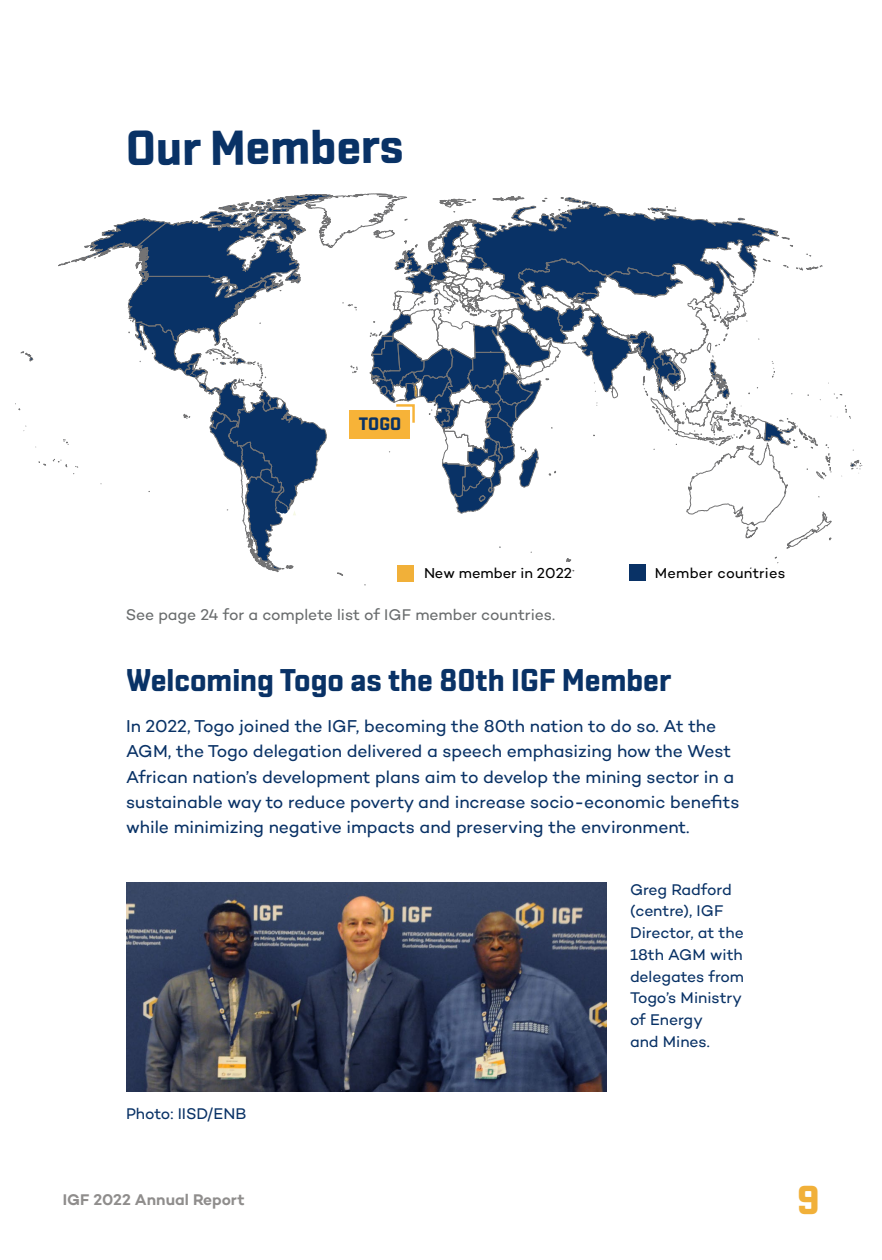
<style>
.page{position:relative;width:882px;height:1260px;background:#fff}
.page>*{position:absolute;margin:0;border:0;box-sizing:border-box;transform-origin:0 0}
.t1{font:700 49px "Shentox";letter-spacing:-.01em;color:#093266}
.t2{font:700 40.25px "Shentox";color:#f1b039}
.t3{font:700 31.5px "Shentox";color:#093266}
.t4{font:700 18.03px "Shentox";color:#093266}
.t5{font:17.5px/25.4px "Campton";letter-spacing:-.005em;color:#093266}
.t6{font:15.75px/21.7px "Campton";letter-spacing:-.005em;color:#093266}
.t7{font:15.75px "Campton";letter-spacing:-.005em;color:#696c6d}
.t8{font:600 15.75px "Campton";color:#8f8d8c}
.t9{font:14.7px "Campton";letter-spacing:.015em;color:#000}
</style>
<div class="page">
<svg style="left:18px;top:194px;width:845px;height:391px"></svg>
<div style="left:398px;top:565px;width:16px;height:16px;background:#f1b039"></div>
<div style="left:629px;top:565px;width:16px;height:16px;background:#093266"></div>
<img style="left:126px;top:882px;width:480px;height:209px">
<h1 class="t1" style="left:126px;top:118px;width:280px">Our Members</h1>
<p class="t4" style="left:359px;top:413px;width:44px">TOGO</p>
<p class="t9" style="left:424px;top:564px;width:150px">New member in 2022</p>
<p class="t9" style="left:655px;top:563px;width:132px">Member countries</p>
<p class="t7" style="left:126px;top:605px;width:431px">See page 24 for a complete list of IGF member countries.</p>
<h3 class="t3" style="left:126px;top:661px;width:547px">Welcoming Togo as the 80th IGF Member</h3>
<p class="t5" style="left:126px;top:713px;width:615px">In 2022, Togo joined the IGF, becoming the 80th nation to do so. At the AGM, the Togo delegation delivered a speech emphasizing how the West African nation’s development plans aim to develop the mining sector in a sustainable way to reduce poverty and increase socio-economic benefits while minimizing negative impacts and preserving the environment.</p>
<p class="t6" style="left:126px;top:1102px;width:122px">Photo: IISD/ENB</p>
<p class="t6" style="left:630px;top:878px;width:116px">Greg Radford (centre), IGF<br>Director, at the<br>18th AGM with delegates from<br>Togo’s Ministry of Energy<br>and Mines.</p>
<p class="t8" style="left:63px;top:1189px;width:183px">IGF 2022 Annual Report</p>
<h2 class="t2" style="left:797px;top:1176px;width:24px">9</h2>
</div>
